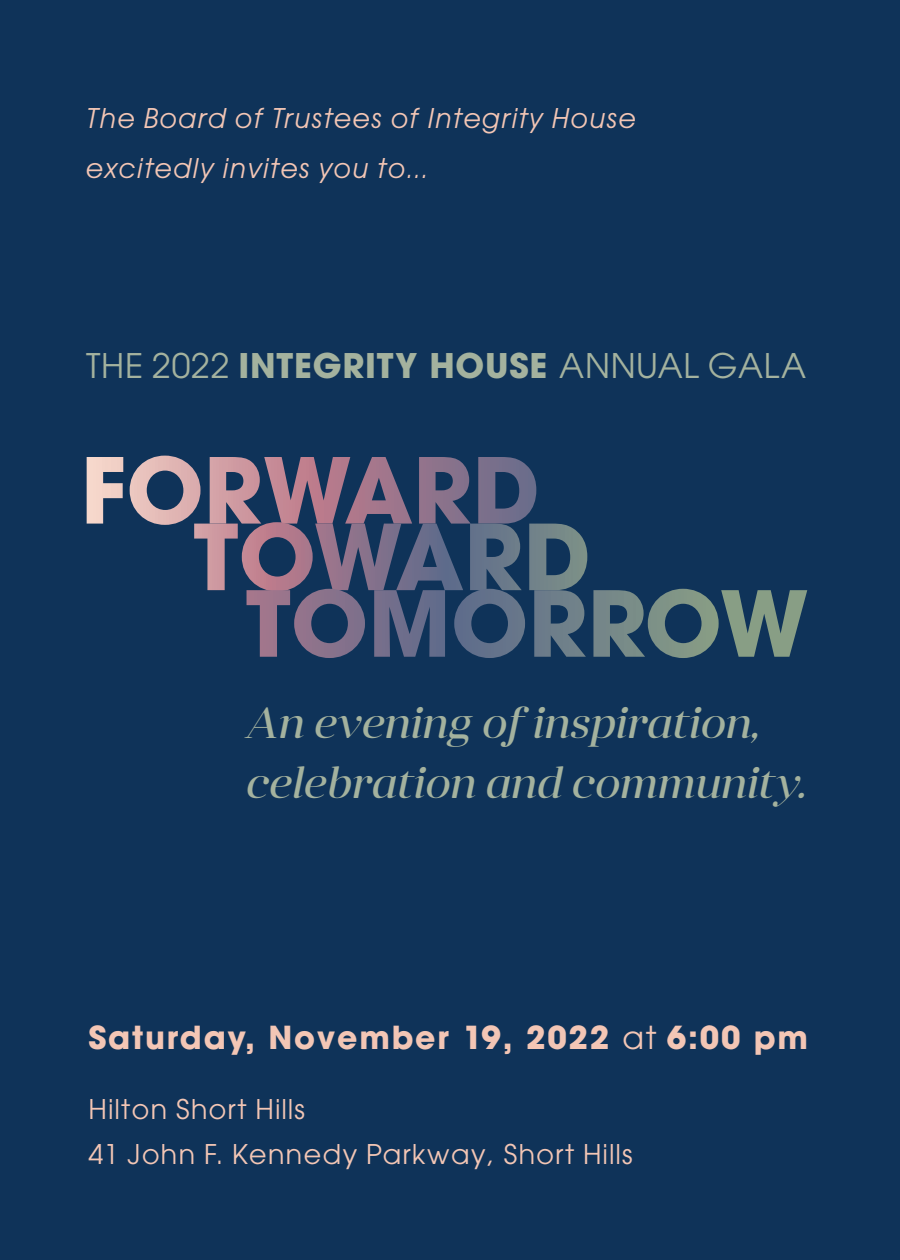
<style>
.page{position:relative;width:900px;height:1260px;background:#0f3359}
.page>*{position:absolute;margin:0;border:0;box-sizing:border-box;transform-origin:0 0}
.t1{font:italic 43.75px/60px "Anglecia Pro Display";color:#a4b29e}
.t2{font:37.5px "Avant Garde";letter-spacing:.02em;color:#a4b29e}
.t3{font:35px "Avant Garde Bld";letter-spacing:.05em;color:#f3c6b5}
.t4{font:italic 30px/50px "Avant Garde";letter-spacing:.05em;color:#f3c6b5}
.t5{font:30px/45px "Avant Garde";letter-spacing:.05em;color:#f3c6b5}
.s1{font-family:"Avant Garde Bld"}
.s2{font-family:"Avant Garde"}
</style>
<div class="page">
<svg style="left:87px;top:457px;width:36px;height:67px"></svg>
<svg style="left:130px;top:456px;width:457px;height:202px"></svg>
<svg style="left:593px;top:589px;width:214px;height:69px"></svg>
<p class="t4" style="left:86px;top:96px;width:551px">The Board of Trustees of Integrity House excitedly invites you to…</p>
<p class="t2" style="left:86px;top:341px;width:721px">THE 2022 <span class="s1">INTEGRITY HOUSE</span> ANNUAL GALA</p>
<h1 class="t1" style="left:244px;top:692px;width:563px">An evening of inspiration, celebration and community.</h1>
<p class="t3" style="left:88px;top:1014px;width:721px">Saturday, November 19, 2022 <span class="s2">at</span> 6:00 pm</p>
<p class="t5" style="left:88px;top:1089px;width:546px">Hilton Short Hills<br>41 John F. Kennedy Parkway, Short Hills</p>
</div>
